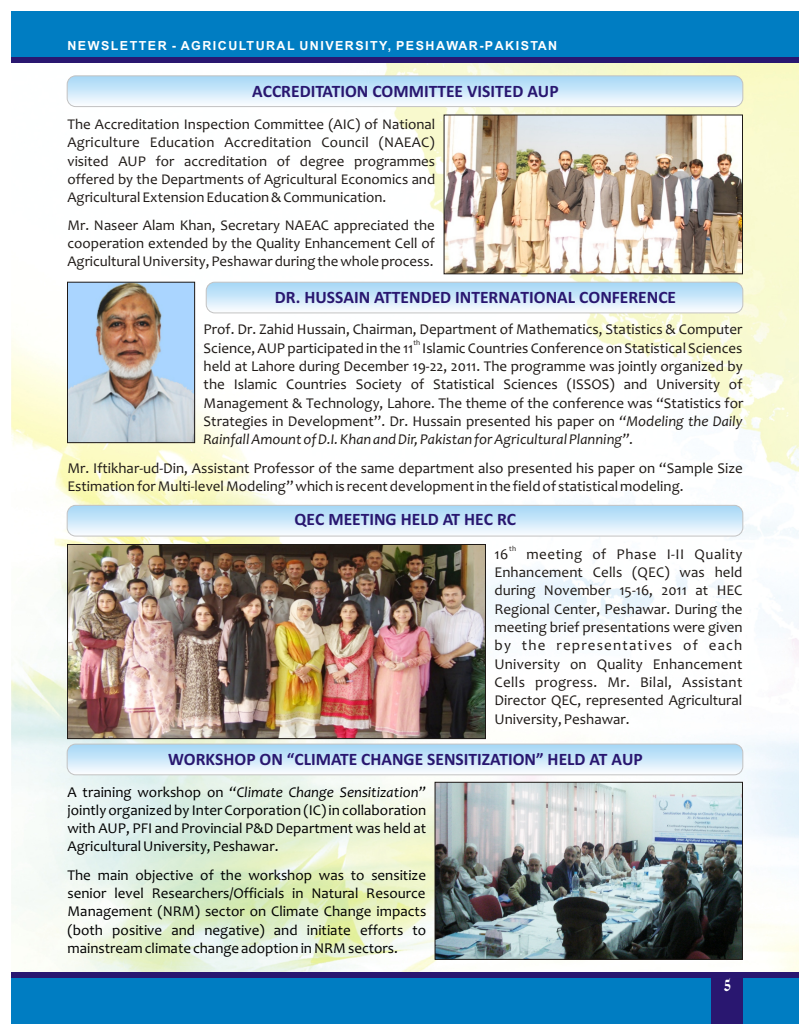
<style>
.page{position:relative;width:810px;height:1035px;background:#fff}
.page>*{position:absolute;margin:0;border:0;box-sizing:border-box;transform-origin:0 0}
.t1{font:18.75px "Bailey";color:#fff}
.t2{font:700 17.5px "Calibri";color:#291770}
.t3{font:15px/18.2px "Candara";color:#1f1a17;text-align:justify}
.t4{font:15px/18.2px "Candara";color:#000;text-align:justify}
.t5{font:14.88px/18.1px "Candara";color:#1f1a17;text-align:justify}
.t6{font:700 12.5px "Arial";letter-spacing:.115em;color:#fff}
.t7{font:7.5px "Candara";color:#1f1a17}
.s1{font-style:italic}
</style>
<div class="page">
<img style="left:11px;top:63px;width:788px;height:909px">
<div style="left:11px;top:974px;width:788px;height:50px;background:#007dc2"></div>
<div style="left:11px;top:972px;width:788px;height:6px;background:#291770"></div>
<div style="left:11px;top:11px;width:788px;height:50px;background:#007dc2"></div>
<div style="left:11px;top:57px;width:788px;height:6px;background:#291770"></div>
<div style="left:711px;top:975px;width:31px;height:49px;background:#291770"></div>
<img style="left:446px;top:117px;width:295px;height:155px">
<div style="left:444px;top:115px;width:299px;height:159px;border:1px solid #1f1a17"></div>
<img style="left:67px;top:76px;width:676px;height:31px;border-radius:9px">
<div style="left:67px;top:76px;width:676px;height:31px;border:1px solid #c2c2c2;border-radius:9px"></div>
<img style="left:206px;top:282px;width:537px;height:31px;border-radius:9px">
<div style="left:206px;top:282px;width:537px;height:31px;border:1px solid #c2c2c2;border-radius:9px"></div>
<img style="left:69px;top:284px;width:124px;height:157px">
<div style="left:67px;top:282px;width:128px;height:161px;border:1px solid #1f1a17"></div>
<img style="left:67px;top:505px;width:676px;height:31px;border-radius:9px">
<div style="left:67px;top:505px;width:676px;height:31px;border:1px solid #c2c2c2;border-radius:9px"></div>
<img style="left:69px;top:546px;width:415px;height:191px">
<div style="left:67px;top:544px;width:419px;height:195px;border:1px solid #1f1a17"></div>
<img style="left:67px;top:744px;width:676px;height:31px;border-radius:9px">
<div style="left:67px;top:744px;width:676px;height:31px;border:1px solid #c2c2c2;border-radius:9px"></div>
<img style="left:437px;top:784px;width:304px;height:174px">
<div style="left:435px;top:782px;width:308px;height:178px;border:1px solid #1f1a17"></div>
<p class="t6" style="left:68px;top:40px;width:491px">NEWSLETTER - AGRICULTURAL UNIVERSITY, PESHAWAR-PAKISTAN</p>
<p class="t2" style="left:252px;top:84px;width:308px">ACCREDITATION COMMITTEE VISITED AUP</p>
<p class="t5" style="left:68px;top:117px;width:369px">The Accreditation Inspection Committee (AIC) of National Agriculture Education Accreditation Council (NAEAC) visited AUP for accreditation of degree programmes offered by the Departments of Agricultural Economics and Agricultural Extension Education &amp; Communication.</p>
<p class="t5" style="left:68px;top:217px;width:369px">Mr. Naseer Alam Khan, Secretary NAEAC appreciated the cooperation extended by the Quality Enhancement Cell of Agricultural University, Peshawar during the whole process.</p>
<p class="t2" style="left:275px;top:290px;width:403px">DR. HUSSAIN ATTENDED INTERNATIONAL CONFERENCE</p>
<p class="t3" style="left:204px;top:322px;width:540px">Prof. Dr. Zahid Hussain, Chairman, Department of Mathematics, Statistics &amp; Computer</p>
<p class="t7" style="left:413px;top:340px;width:8px">th</p>
<p class="t3" style="left:204px;top:340px;width:541px">Science, AUP participated in the 11 Islamic Countries Conference on Statistical Sciences held at Lahore during December 19-22, 2011. The programme was jointly organized by the Islamic Countries Society of Statistical Sciences (ISSOS) and University of Management &amp; Technology, Lahore. The theme of the conference was “Statistics for Strategies in Development”. Dr. Hussain presented his paper on <span class="s1">“Modeling the Daily Rainfall Amount of D.I. Khan and Dir, Pakistan for Agricultural Planning”</span>.</p>
<p class="t3" style="left:67px;top:460px;width:677px">Mr. Iftikhar-ud-Din, Assistant Professor of the same department also presented his paper on “Sample Size<br>Estimation for Multi-level Modeling” which is recent development in the field of statistical modeling.</p>
<p class="t2" style="left:295px;top:512px;width:223px">QEC MEETING HELD AT HEC RC</p>
<p class="t7" style="left:509px;top:546px;width:9px">th</p>
<p class="t3" style="left:494px;top:546px;width:250px">16 meeting of Phase I-II Quality Enhancement Cells (QEC) was held during November 15-16, 2011 at HEC Regional Center, Peshawar. During the meeting brief presentations were given by the representatives of each University on Quality Enhancement Cells progress. Mr. Bilal, Assistant Director QEC, represented Agricultural University, Peshawar.</p>
<p class="t2" style="left:168px;top:752px;width:476px">WORKSHOP ON “CLIMATE CHANGE SENSITIZATION” HELD AT AUP</p>
<p class="t4" style="left:68px;top:784px;width:360px">A training workshop on <span class="s1">“Climate Change Sensitization” </span>jointly organized by Inter Corporation (IC) in collaboration with AUP, PFI and Provincial P&amp;D Department was held at Agricultural University, Peshawar.</p>
<p class="t4" style="left:68px;top:867px;width:360px">The main objective of the workshop was to sensitize senior level Researchers/Officials in Natural Resource Management (NRM) sector on Climate Change impacts (both positive and negative) and initiate efforts to mainstream climate change adoption in NRM sectors.</p>
<p class="t1" style="left:723px;top:978px;width:9px">5</p>
</div>
